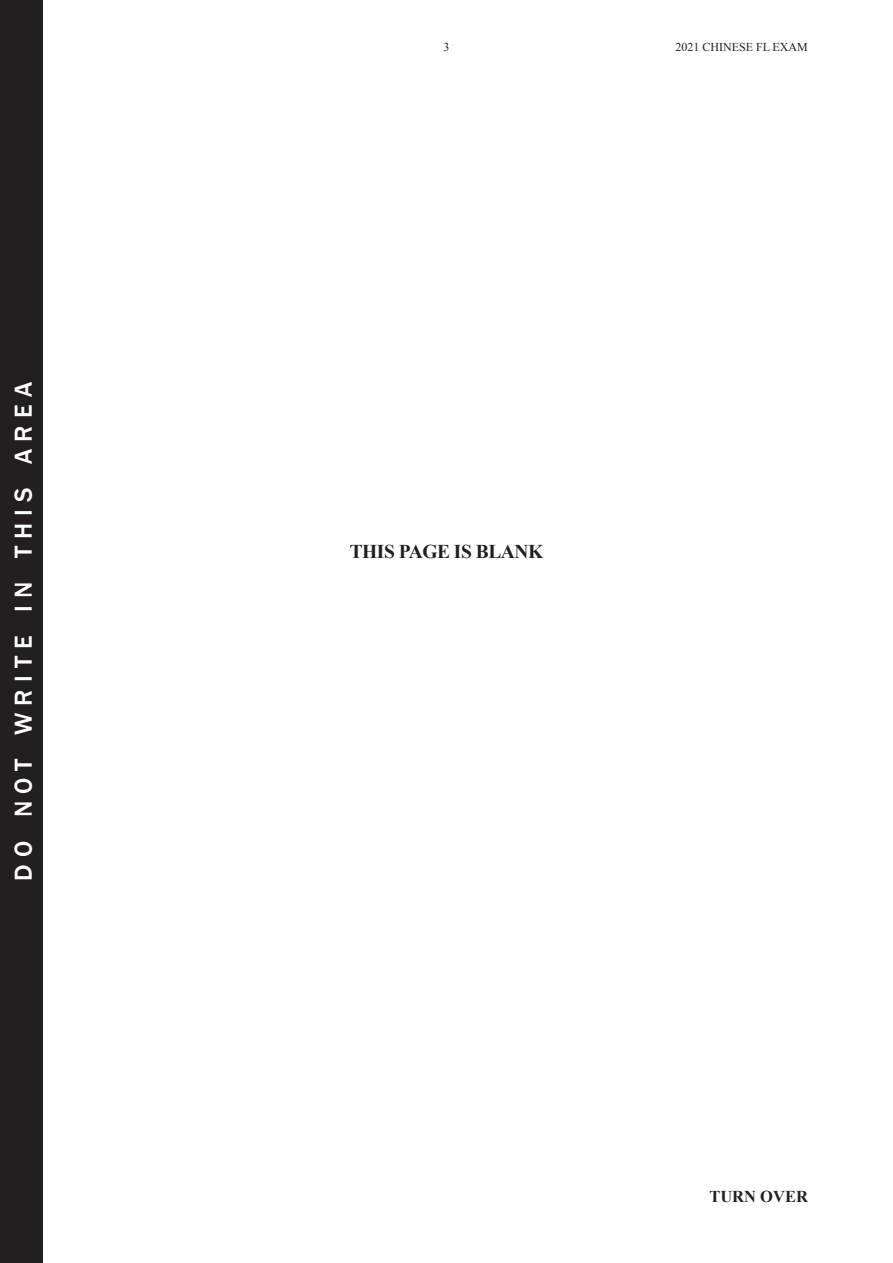
<style>
.page{position:relative;width:893px;height:1263px;background:#fff}
.page>*{position:absolute;margin:0;border:0;box-sizing:border-box;transform-origin:0 0}
.t1{font:500 25.2px "Franklin Gothic";letter-spacing:.285em;color:#fff}
.t2{font:700 19.5px "Times New Roman";color:#231f20}
.t3{font:700 16.5px "Times New Roman";color:#231f20}
.t4{font:12px "Times New Roman";color:#231f20}
</style>
<div class="page">
<div style="left:0;top:0;width:43px;height:1263px;background:#231f20"></div>
<p class="t1" style="left:8px;top:881px;width:500px;rotate:-90deg">do not write in this area</p>
<p class="t4" style="left:443px;top:39px;width:7px">3</p>
<p class="t4" style="left:675px;top:39px;width:134px">2021 CHINESE FL EXAM</p>
<p class="t2" style="left:350px;top:537px;width:24px">THIS</p>
<p class="t2" style="left:399px;top:537px;width:25px">PAGE</p>
<p class="t2" style="left:454px;top:537px;width:37px">IS BLANK</p>
<p class="t3" style="left:709px;top:1185px;width:100px">TURN OVER</p>
</div>
